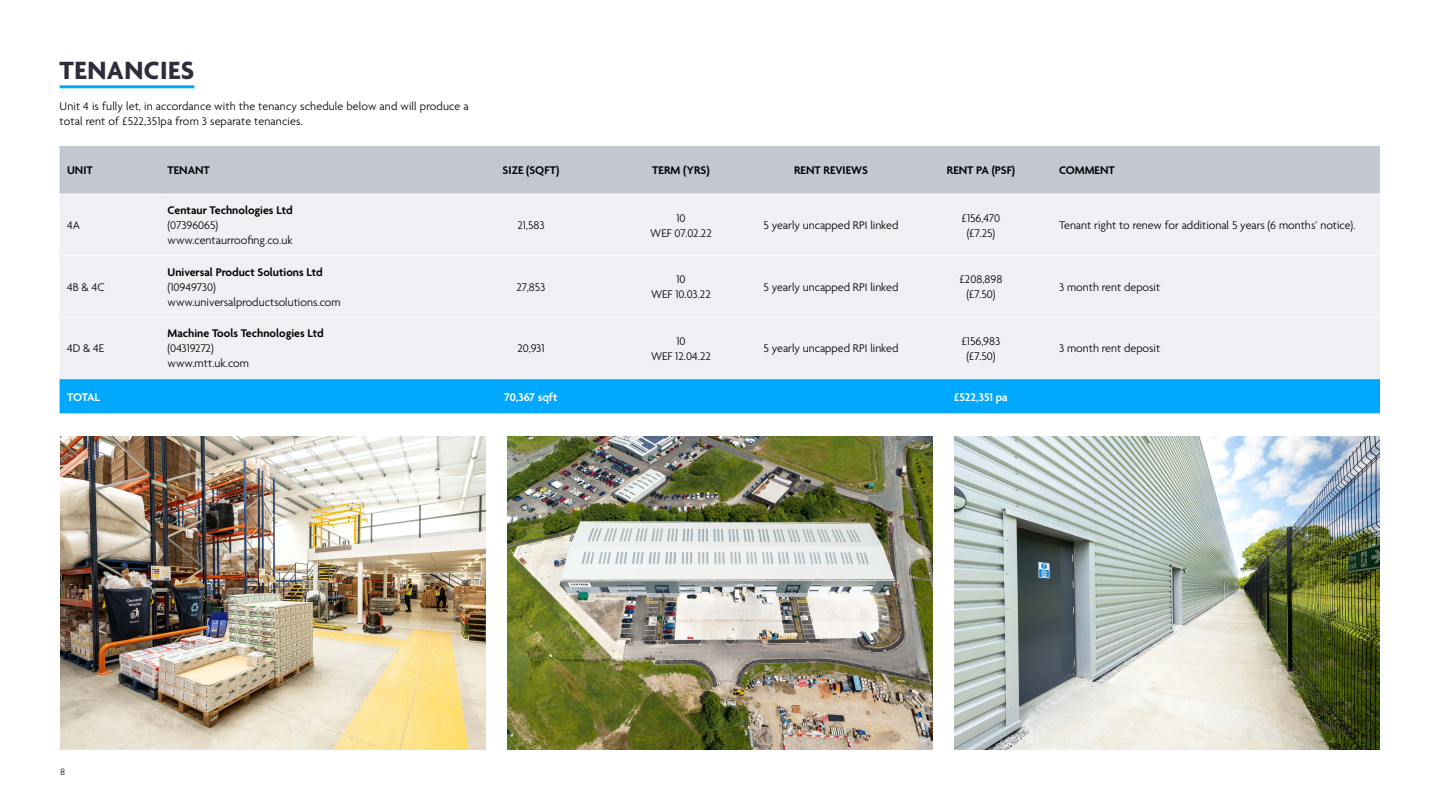
<style>
.page{position:relative;width:1440px;height:810px;background:#fff}
.page>*{position:absolute;margin:0;border:0;box-sizing:border-box;transform-origin:0 0}
.t1{font:700 27px "Agenda";letter-spacing:.02em;color:#2d2d3c}
.t2{font:300 12px/15px "Agenda";color:#000;text-align:center}
.t3{font:600 12px "Agenda";color:#000}
.t4{font:600 12px "Agenda";letter-spacing:-.005em;color:#fff}
.t5{font:9px "Quicksand";color:#000}
</style>
<div class="page">
<div style="left:60px;top:146px;width:1320px;height:48px;background:#c2c7d0"></div>
<div style="left:60px;top:195px;width:1320px;height:183px;background:#eff0f4"></div>
<div style="left:60px;top:379px;width:1320px;height:35px;background:#00a8ff"></div>
<hr style="left:60px;top:255px;width:105px;height:1px;background:#fff">
<hr style="left:165px;top:255px;width:291px;height:1px;background:#fff">
<hr style="left:456px;top:255px;width:150px;height:1px;background:#fff">
<hr style="left:606px;top:255px;width:150px;height:1px;background:#fff">
<hr style="left:756px;top:255px;width:150px;height:1px;background:#fff">
<hr style="left:906px;top:255px;width:150px;height:1px;background:#fff">
<hr style="left:1056px;top:255px;width:324px;height:1px;background:#fff">
<hr style="left:60px;top:317px;width:105px;height:1px;background:#fff">
<hr style="left:165px;top:317px;width:291px;height:1px;background:#fff">
<hr style="left:456px;top:317px;width:150px;height:1px;background:#fff">
<hr style="left:606px;top:317px;width:150px;height:1px;background:#fff">
<hr style="left:756px;top:317px;width:150px;height:1px;background:#fff">
<hr style="left:906px;top:317px;width:150px;height:1px;background:#fff">
<hr style="left:1056px;top:317px;width:324px;height:1px;background:#fff">
<hr style="left:60px;top:85px;width:134px;height:3px;background:#00a8ff">
<img style="left:60px;top:436px;width:425px;height:314px">
<img style="left:508px;top:436px;width:425px;height:314px">
<img style="left:955px;top:436px;width:425px;height:314px">
<h1 class="t1" style="left:60px;top:56px;width:136px">TENANCIES</h1>
<p class="t2" style="left:60px;top:100px;width:411px;line-height:14.4px;text-align:left">Unit 4 is fully let, in accordance with the tenancy schedule below and will produce a total rent of £522,351pa from 3 separate tenancies.</p>
<p class="t3" style="left:67px;top:164px;width:27px">UNIT</p>
<p class="t3" style="left:168px;top:164px;width:44px">TENANT</p>
<p class="t3" style="left:503px;top:164px;width:58px">SIZE (SQFT)</p>
<p class="t3" style="left:652px;top:164px;width:59px">TERM (YRS)</p>
<p class="t3" style="left:794px;top:164px;width:75px">RENT REVIEWS</p>
<p class="t3" style="left:947px;top:164px;width:70px">RENT PA (PSF)</p>
<p class="t3" style="left:1059px;top:164px;width:57px">COMMENT</p>
<p class="t2" style="left:67px;top:219px;width:14px">4A</p>
<p class="t2" style="left:67px;top:280px;width:39px">4B &amp; 4C</p>
<p class="t2" style="left:67px;top:342px;width:39px">4D &amp; 4E</p>
<p class="t3" style="left:168px;top:204px;width:127px">Centaur Technologies Ltd</p>
<p class="t2" style="left:168px;top:219px;width:126px;text-align:left">(07396065) www.centaurroofing.co.uk</p>
<p class="t2" style="left:517px;top:219px;width:29px">21,583</p>
<p class="t2" style="left:650px;top:211px;width:63px">10<br>WEF 07.02.22</p>
<p class="t2" style="left:763px;top:219px;width:137px">5 yearly uncapped RPI linked</p>
<p class="t2" style="left:962px;top:211px;width:40px">£156,470 (£7.25)</p>
<p class="t2" style="left:1059px;top:219px;width:298px">Tenant right to renew for additional 5 years (6 months’ notice).</p>
<p class="t3" style="left:168px;top:265px;width:157px">Universal Product Solutions Ltd</p>
<p class="t2" style="left:168px;top:280px;width:175px;text-align:left">(10949730) www.universalproductsolutions.com</p>
<p class="t2" style="left:517px;top:280px;width:30px">27,853</p>
<p class="t2" style="left:651px;top:273px;width:61px">10<br>WEF 10.03.22</p>
<p class="t2" style="left:763px;top:280px;width:137px">5 yearly uncapped RPI linked</p>
<p class="t2" style="left:960px;top:273px;width:44px">£208,898 (£7.50)</p>
<p class="t2" style="left:1059px;top:280px;width:103px">3 month rent deposit</p>
<p class="t3" style="left:168px;top:327px;width:158px">Machine Tools Technologies Ltd</p>
<p class="t2" style="left:168px;top:342px;width:83px;text-align:left">(04319272) www.mtt.uk.com</p>
<p class="t2" style="left:517px;top:342px;width:29px">20,931</p>
<p class="t2" style="left:651px;top:334px;width:61px">10<br>WEF 12.04.22</p>
<p class="t2" style="left:764px;top:342px;width:137px">5 yearly uncapped RPI linked</p>
<p class="t2" style="left:962px;top:334px;width:40px">£156,983 (£7.50)</p>
<p class="t2" style="left:1059px;top:342px;width:103px">3 month rent deposit</p>
<p class="t4" style="left:67px;top:390px;width:34px">TOTAL</p>
<p class="t4" style="left:504px;top:390px;width:55px">70,367 sqft</p>
<p class="t4" style="left:954px;top:390px;width:55px">£522,351 pa</p>
<p class="t5" style="left:60px;top:765px;width:7px">8</p>
</div>
